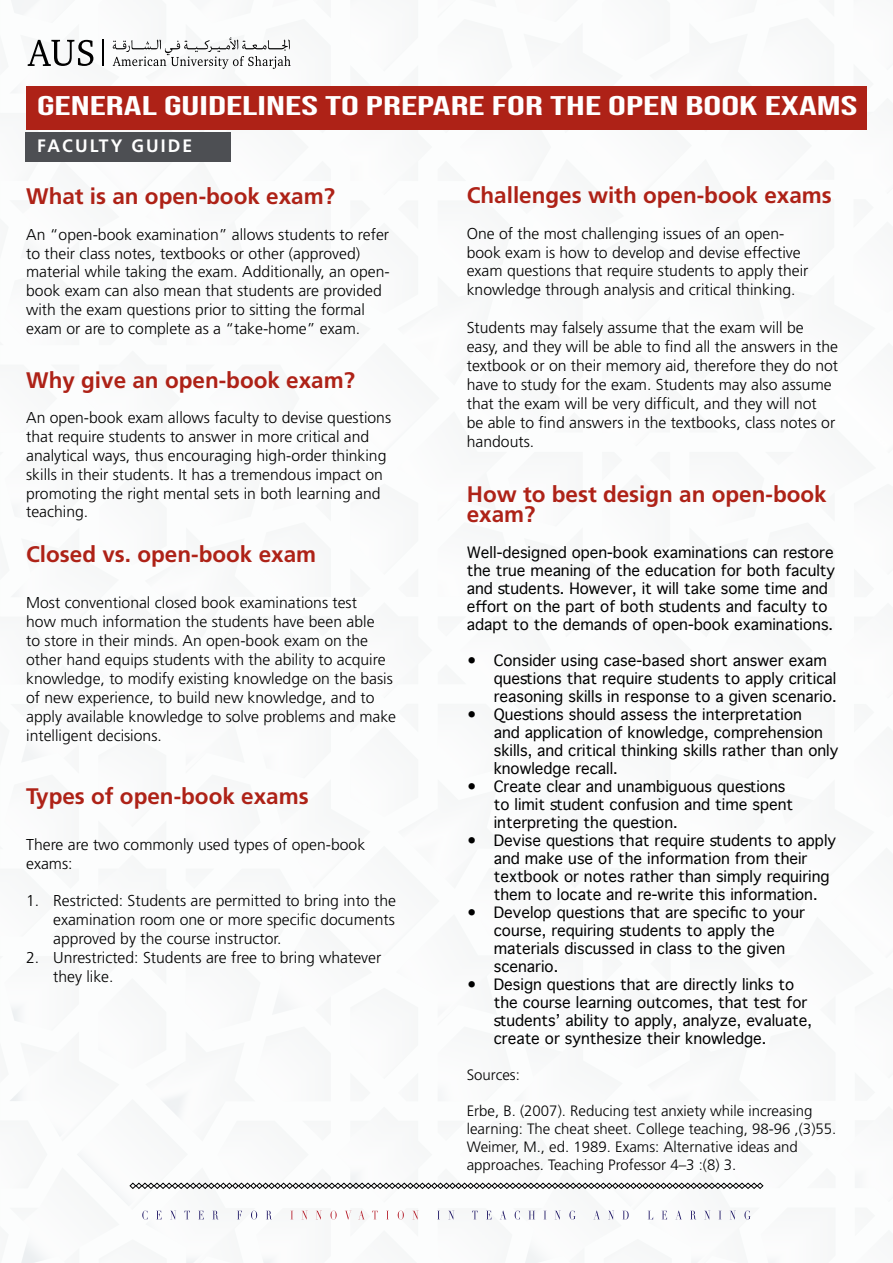
<style>
.page{position:relative;width:893px;height:1263px;background:#fff}
.page>*{position:absolute;margin:0;border:0;box-sizing:border-box;transform-origin:0 0}
.Paragraph_Style_2{font:27px "Bebas Neue";color:#fff;scale:1.65 1}
.Paragraph_Style_3{font:700 22.5px/19.5px "Frutiger";color:#ae2217}
.FDCbody{font:700 22.5px "Frutiger";color:#ae2217}
.t1{font:700 18px "Frutiger";letter-spacing:.12em;color:#fff}
.FDCbody-2{font:300 15.75px/18.9px "Frutiger";color:#000}
.Paragraph_Style_3-2{font:300 15.75px/18.9px "Frutiger";color:#000}
.Paragraph_Style_3-3{font:15px/18px "Geneva";color:#000}
.FDCbody-3{font:300 15px/18px "Frutiger";color:#000}
</style>
<div class="page">
<svg style="left:28px;top:40px;width:65px;height:26px"></svg>
<hr style="left:102px;top:40px;width:2px;height:26px;background:#000">
<svg style="left:113px;top:37px;width:178px;height:32px"></svg>
<div style="left:25px;top:132px;width:205px;height:30px;background:#4d4f53"></div>
<svg style="left:142px;top:1210px;width:6px;height:9px"></svg>
<svg style="left:157px;top:1211px;width:5px;height:8px"></svg>
<svg style="left:171px;top:1211px;width:5px;height:8px"></svg>
<svg style="left:184px;top:1211px;width:6px;height:8px"></svg>
<svg style="left:199px;top:1211px;width:5px;height:8px"></svg>
<svg style="left:213px;top:1211px;width:5px;height:8px"></svg>
<svg style="left:237px;top:1211px;width:5px;height:8px"></svg>
<svg style="left:251px;top:1210px;width:6px;height:9px"></svg>
<svg style="left:266px;top:1211px;width:5px;height:8px"></svg>
<svg style="left:291px;top:1211px;width:2px;height:8px"></svg>
<svg style="left:302px;top:1211px;width:5px;height:8px"></svg>
<svg style="left:316px;top:1211px;width:5px;height:8px"></svg>
<svg style="left:330px;top:1210px;width:7px;height:9px"></svg>
<svg style="left:345px;top:1211px;width:6px;height:8px"></svg>
<svg style="left:359px;top:1210px;width:5px;height:9px"></svg>
<svg style="left:372px;top:1211px;width:6px;height:8px"></svg>
<svg style="left:398px;top:1210px;width:6px;height:9px"></svg>
<svg style="left:413px;top:1211px;width:5px;height:8px"></svg>
<svg style="left:438px;top:1211px;width:2px;height:8px"></svg>
<svg style="left:449px;top:1211px;width:5px;height:8px"></svg>
<svg style="left:472px;top:1211px;width:6px;height:8px"></svg>
<svg style="left:487px;top:1211px;width:4px;height:8px"></svg>
<svg style="left:500px;top:1210px;width:6px;height:9px"></svg>
<svg style="left:515px;top:1210px;width:5px;height:9px"></svg>
<svg style="left:529px;top:1211px;width:6px;height:8px"></svg>
<svg style="left:544px;top:1211px;width:2px;height:8px"></svg>
<svg style="left:555px;top:1211px;width:5px;height:8px"></svg>
<svg style="left:569px;top:1210px;width:7px;height:9px"></svg>
<svg style="left:594px;top:1210px;width:6px;height:9px"></svg>
<svg style="left:609px;top:1211px;width:5px;height:8px"></svg>
<svg style="left:623px;top:1211px;width:6px;height:8px"></svg>
<svg style="left:648px;top:1211px;width:5px;height:8px"></svg>
<svg style="left:662px;top:1211px;width:5px;height:8px"></svg>
<svg style="left:676px;top:1210px;width:6px;height:9px"></svg>
<svg style="left:691px;top:1211px;width:5px;height:8px"></svg>
<svg style="left:705px;top:1211px;width:5px;height:8px"></svg>
<svg style="left:719px;top:1211px;width:2px;height:8px"></svg>
<svg style="left:730px;top:1211px;width:5px;height:8px"></svg>
<svg style="left:744px;top:1210px;width:7px;height:9px"></svg>
<svg style="left:129px;top:1182px;width:635px;height:7px"></svg>
<div style="left:26px;top:86px;width:841px;height:44px;background:#ae2217"></div>
<p class="Paragraph_Style_2" style="left:37px;top:90px;width:499px">GENERAL GUIDELINES TO PREPARE FOR THE OPEN BOOK EXAMS</p>
<p class="t1" style="left:37px;top:135px;width:157px">FACULTY GUIDE</p>
<p class="Paragraph_Style_3" style="left:26px;top:187px;width:310px">What is an open-book exam?</p>
<p class="Paragraph_Style_3-2" style="left:26px;top:225px;width:365px">An “open-book examination” allows students to refer to their class notes, textbooks or other (approved) material while taking the exam. Additionally, an open&shy;book exam can also mean that students are provided with the exam questions prior to sitting the formal exam or are to complete as a “take-home” exam.</p>
<p class="Paragraph_Style_3" style="left:26px;top:370px;width:330px">Why give an open-book exam?</p>
<p class="FDCbody-2" style="left:26px;top:408px;width:366px">An open-book exam allows faculty to devise questions that require students to answer in more critical and analytical ways, thus encouraging high-order thinking skills in their students. It has a tremendous impact on promoting the right mental sets in both learning and teaching.</p>
<p class="FDCbody" style="left:26px;top:541px;width:292px">Closed vs. open-book exam</p>
<p class="FDCbody-2" style="left:26px;top:594px;width:371px">Most conventional closed book examinations test<br>how much information the students have been able<br>to store in their minds. An open-book exam on the other hand equips students with the ability to acquire knowledge, to modify existing knowledge on the basis of new experience, to build new knowledge, and to apply available knowledge to solve problems and make intelligent decisions.</p>
<p class="FDCbody" style="left:26px;top:783px;width:284px">Types of open-book exams</p>
<p class="FDCbody-2" style="left:26px;top:835px;width:341px">There are two commonly used types of open-book exams:</p>
<p class="FDCbody-2" style="left:53px;top:892px;width:344px;text-align:justify;text-indent:-27px">1. Restricted: Students are permitted to bring into the examination room one or more specific documents approved by the course instructor.</p>
<p class="FDCbody-2" style="left:53px;top:948px;width:330px;text-indent:-27px">2. Unrestricted: Students are free to bring whatever they like.</p>
<p class="Paragraph_Style_3" style="left:467px;top:186px;width:367px">Challenges with open-book exams</p>
<p class="FDCbody-2" style="left:467px;top:224px;width:343px">One of the most challenging issues of an open&shy;book exam is how to develop and devise effective exam questions that require students to apply their knowledge through analysis and critical thinking.</p>
<p class="FDCbody-2" style="left:467px;top:318px;width:373px">Students may falsely assume that the exam will be easy, and they will be able to find all the answers in the textbook or on their memory aid, therefore they do not have to study for the exam. Students may also assume that the exam will be very difficult, and they will not<br>be able to find answers in the textbooks, class notes or handouts.</p>
<p class="Paragraph_Style_3" style="left:467px;top:485px;width:362px">How to best design an open-book exam?</p>
<p class="Paragraph_Style_3-3" style="left:467px;top:543px;width:370px">Well-designed open-book examinations can restore the true meaning of the education for both faculty and students. However, it will take some time and effort on the part of both students and faculty to adapt to the demands of open-book examinations.</p>
<p class="Paragraph_Style_3-3" style="left:494px;top:651px;width:344px;text-indent:-27px">• Consider using case-based short answer exam questions that require students to apply critical reasoning skills in response to a given scenario.</p>
<p class="Paragraph_Style_3-3" style="left:494px;top:705px;width:346px;text-indent:-27px">• Questions should assess the interpretation<br>and application of knowledge, comprehension skills, and critical thinking skills rather than only knowledge recall.</p>
<p class="Paragraph_Style_3-3" style="left:494px;top:777px;width:301px;text-indent:-27px">• Create clear and unambiguous questions to limit student confusion and time spent interpreting the question.</p>
<p class="Paragraph_Style_3-3" style="left:494px;top:831px;width:344px;text-indent:-27px">• Devise questions that require students to apply and make use of the information from their textbook or notes rather than simply requiring them to locate and re-write this information.</p>
<p class="Paragraph_Style_3-3" style="left:494px;top:903px;width:313px;text-indent:-27px">• Develop questions that are specific to your course, requiring students to apply the materials discussed in class to the given scenario.</p>
<p class="Paragraph_Style_3-3" style="left:494px;top:975px;width:320px;text-indent:-27px">• Design questions that are directly links to the course learning outcomes, that test for students’ ability to apply, analyze, evaluate, create or synthesize their knowledge.</p>
<p class="FDCbody-3" style="left:467px;top:1066px;width:55px">Sources:</p>
<p class="FDCbody-3" style="left:467px;top:1102px;width:371px">Erbe, B. (2007). Reducing test anxiety while increasing learning: The cheat sheet. College teaching, 98-96 ,)3(55.</p>
<p class="FDCbody-3" style="left:467px;top:1138px;width:333px">Weimer, M., ed. 1989. Exams: Alternative ideas and approaches. Teaching Professor 4–3 :)8( 3.</p>
</div>
